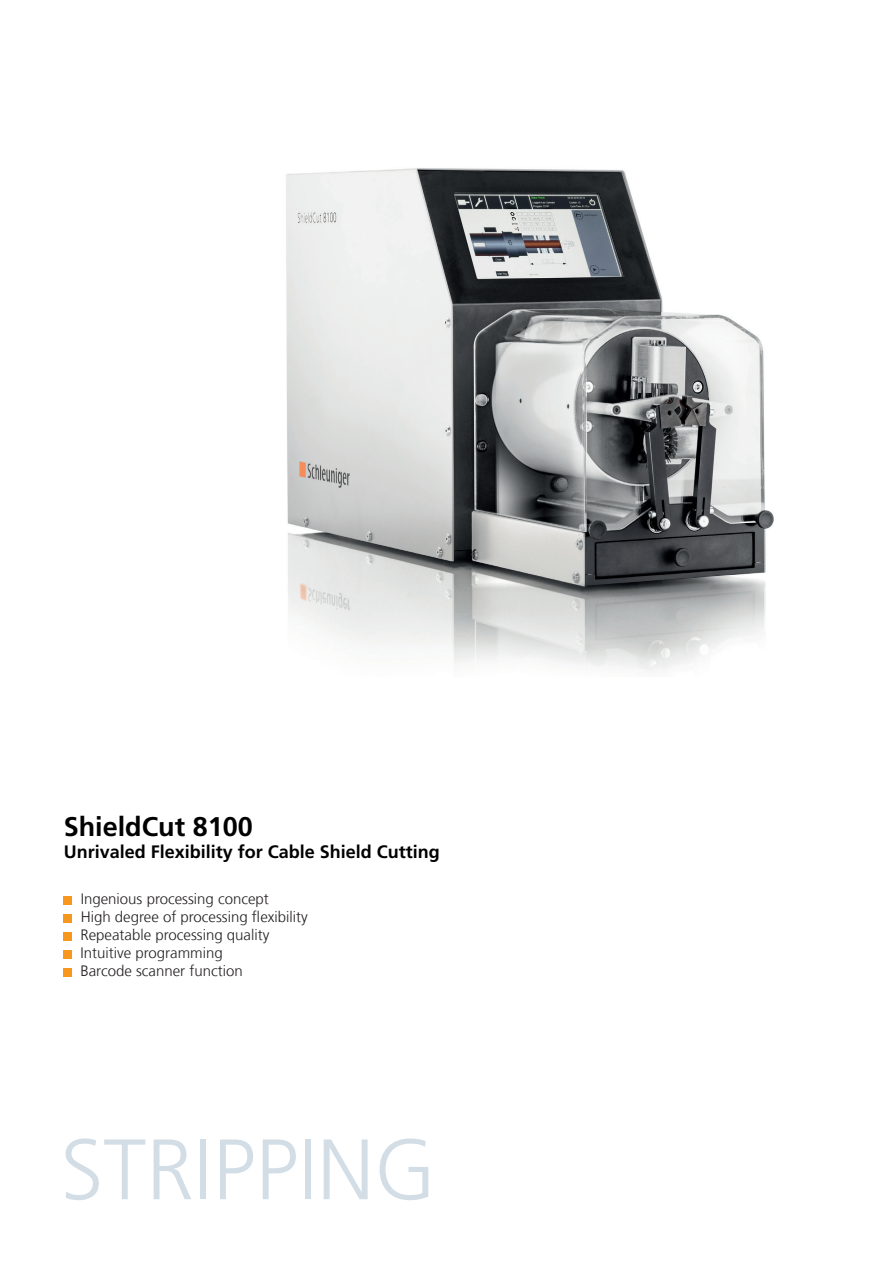
<style>
.page{position:relative;width:893px;height:1263px;background:#fff}
.page>*{position:absolute;margin:0;border:0;box-sizing:border-box;transform-origin:0 0}
.t1{font:300 85.5px "Frutiger LT Com";color:#d2dde6}
.t2{font:700 27px "Frutiger LT Com";color:#000}
.t3{font:700 18px "Frutiger LT Com";color:#000}
.t4{font:300 15px/18px "Frutiger LT Com";color:#231f20}
</style>
<div class="page">
<div style="left:64px;top:896px;width:8px;height:8px;background:#f7971d"></div>
<div style="left:64px;top:914px;width:8px;height:8px;background:#f7971d"></div>
<div style="left:64px;top:932px;width:8px;height:8px;background:#f7971d"></div>
<div style="left:64px;top:950px;width:8px;height:8px;background:#f7971d"></div>
<div style="left:64px;top:968px;width:8px;height:8px;background:#f7971d"></div>
<img style="left:286px;top:168px;width:488px;height:504px">
<h2 class="t2" style="left:64px;top:811px;width:191px">ShieldCut 8100</h2>
<p class="t3" style="left:64px;top:841px;width:378px">Unrivaled Flexibility for Cable Shield Cutting</p>
<p class="t4" style="left:80px;top:890px;width:229px">Ingenious processing concept<br>High degree of processing flexibility<br>Repeatable processing quality<br>Intuitive programming<br>Barcode scanner function</p>
<h1 class="t1" style="left:61px;top:1120px;width:377px">STRIPPING</h1>
</div>
